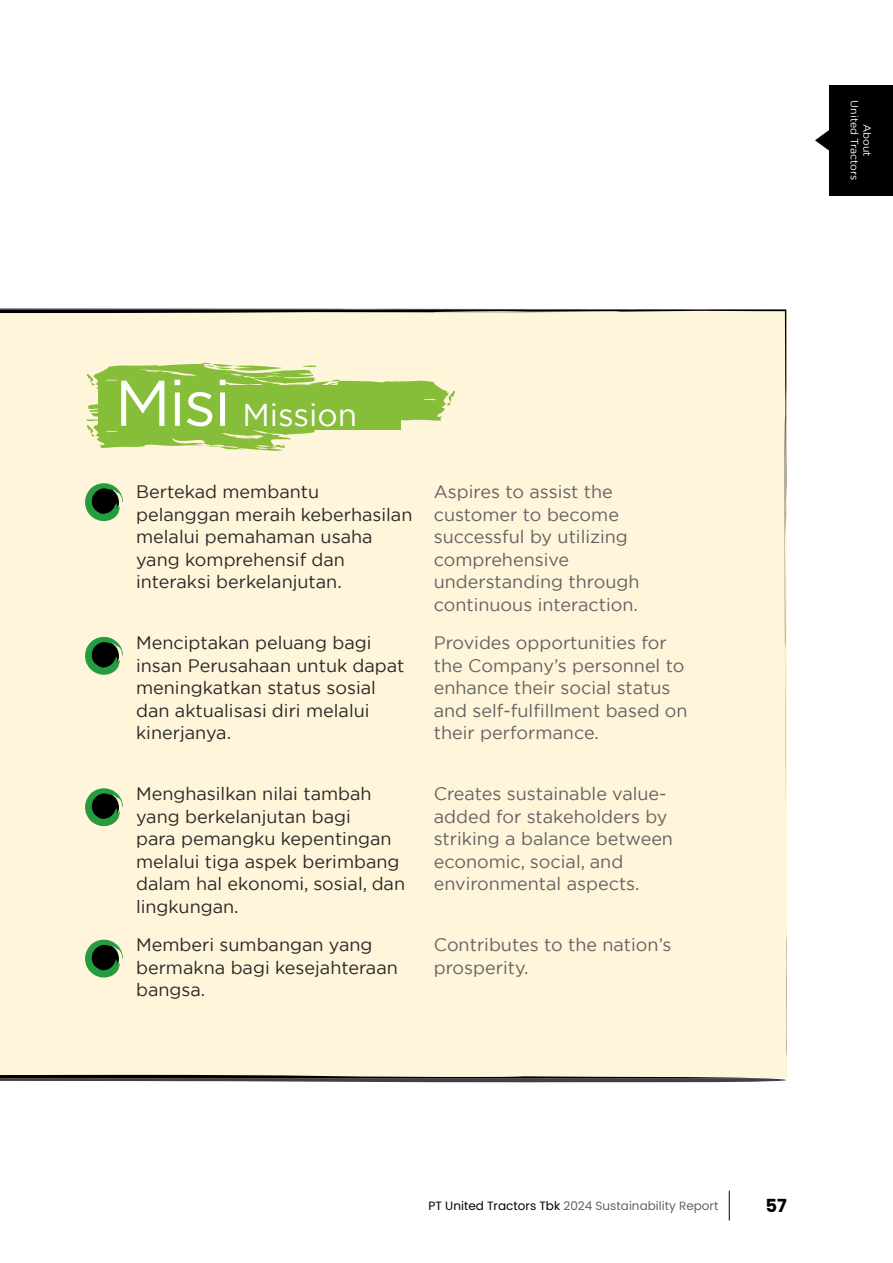
<style>
.page{position:relative;width:893px;height:1263px;background:#fff}
.page>*{position:absolute;margin:0;border:0;box-sizing:border-box;transform-origin:0 0}
.t1{font:64.5px "Gotham";color:#fff}
.t2{font:31.5px "Gotham";color:#fff}
.t3{font:18px/22.5px "Gotham";color:#282827}
.t4{font:18px/22.5px "Gotham";color:#646363}
.t5{font:700 18px "Poppins";color:#000}
.t6{font:12px "Poppins";color:#646363}
.t7{font:10.5px/12.6px "Gotham";color:#fff;text-align:center}
.s1{color:#000}
</style>
<div class="page">
<svg style="left:729px;top:1191px;width:1px;height:29px"></svg>
<svg style="left:815px;top:130px;width:14px;height:21px"></svg>
<div style="left:829px;top:85px;width:64px;height:111px;background:#000"></div>
<div style="left:0;top:309px;width:786px;height:769px;background:#fff5da"></div>
<svg style="left:85px;top:362px;width:370px;height:89px;background:#adcf6d"></svg>
<svg style="left:85px;top:483px;width:38px;height:38px"></svg>
<svg style="left:85px;top:637px;width:38px;height:38px"></svg>
<svg style="left:85px;top:788px;width:38px;height:38px"></svg>
<svg style="left:85px;top:940px;width:38px;height:37px"></svg>
<h1 class="t1" style="left:115px;top:362px;width:118px">Misi</h1>
<h2 class="t2" style="left:242px;top:395px;width:116px">Mission</h2>
<p class="t3" style="left:136px;top:480px;width:278px">Bertekad membantu pelanggan meraih keberhasilan melalui pemahaman usaha yang komprehensif dan interaksi berkelanjutan.</p>
<p class="t4" style="left:434px;top:480px;width:207px">Aspires to assist the customer to become successful by utilizing comprehensive understanding through continuous interaction.</p>
<p class="t3" style="left:136px;top:631px;width:270px">Menciptakan peluang bagi insan Perusahaan untuk dapat meningkatkan status sosial dan aktualisasi diri melalui kinerjanya.</p>
<p class="t4" style="left:434px;top:631px;width:255px">Provides opportunities for the Company’s personnel to enhance their social status and self-fulfillment based on their performance.</p>
<p class="t3" style="left:136px;top:782px;width:271px">Menghasilkan nilai tambah yang berkelanjutan bagi<br>para pemangku kepentingan melalui tiga aspek berimbang dalam hal ekonomi, sosial, dan lingkungan.</p>
<p class="t4" style="left:434px;top:782px;width:241px">Creates sustainable value&shy;added for stakeholders by striking a balance between economic, social, and environmental aspects.</p>
<p class="t3" style="left:136px;top:933px;width:263px">Memberi sumbangan yang bermakna bagi kesejahteraan bangsa.</p>
<p class="t4" style="left:434px;top:933px;width:239px">Contributes to the nation’s prosperity.</p>
<p class="t7" style="left:873px;top:100px;width:81px;rotate:90deg">About<br>United Tractors</p>
<p class="t6" style="left:429px;top:1198px;width:291px"><span class="s1">PT United Tractors Tbk</span> 2024 Sustainability Report</p>
<p class="t5" style="left:765px;top:1195px;width:23px">57</p>
</div>
